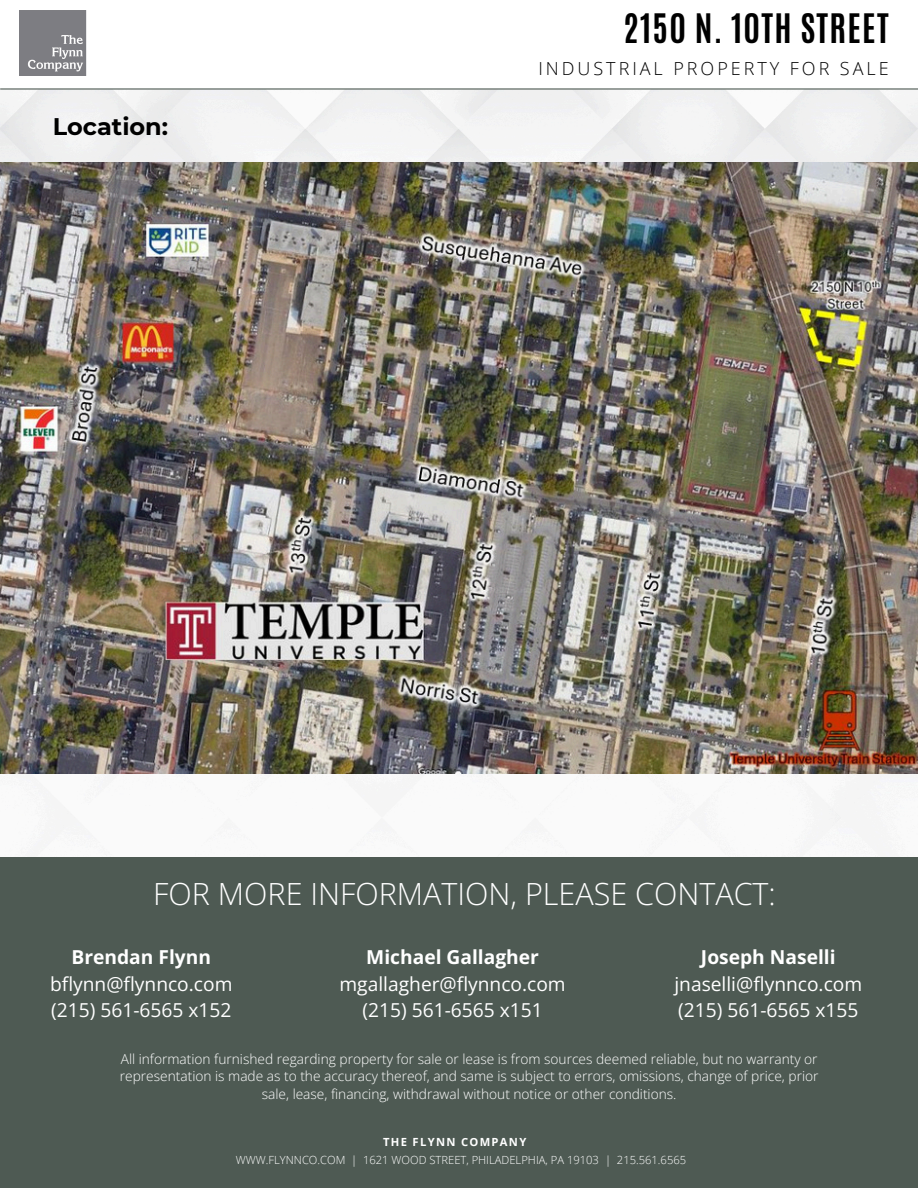
<style>
.page{position:relative;width:918px;height:1188px;background:#fff}
.page>*{position:absolute;margin:0;border:0;box-sizing:border-box;transform-origin:0 0}
.t1{font:700 33.9px "Antonio";letter-spacing:.035em;color:#000}
.t2{font:300 30.6px "Open Sans";color:#fff}
.t3{font:700 24px "Montserrat";color:#000}
.t4{font:19.2px/26.8px "Open Sans";color:#fff;text-align:center}
.t5{font:300 18px "Open Sans";letter-spacing:.165em;color:#000}
.t6{font:300 13.8px/17.5px "Open Sans";color:#fff;text-align:center}
.t7{font:300 11.25px "Open Sans";color:#fff}
.t8{font:700 11.25px "Open Sans";letter-spacing:.115em;color:#fff}
.s1{font-weight:700}
</style>
<div class="page">
<img style="left:0;top:89px;width:918px;height:758px">
<hr style="left:1px;top:88px;width:917px;height:2px;background:#4e5a53">
<img style="left:20px;top:10px;width:66px;height:66px">
<img style="left:0;top:163px;width:918px;height:610px">
<div style="left:0;top:857px;width:918px;height:331px;background:#4e5a53"></div>
<h3 class="t3" style="left:53px;top:112px;width:117px">Location:</h3>
<h5 class="t1" style="left:623px;top:4px;width:267px">2150 N. 10TH STREET</h5>
<p class="t5" style="left:538px;top:56px;width:352px">INDUSTRIAL PROPERTY FOR SALE</p>
<h6 class="t2" style="left:153px;top:873px;width:624px">FOR MORE INFORMATION, PLEASE CONTACT:</h6>
<h4 class="t4" style="left:50px;top:943px;width:184px"><span class="s1">Brendan Flynn </span>bflynn@flynnco.com (215) 561-6565 x152</h4>
<h4 class="t4" style="left:340px;top:943px;width:228px"><span class="s1">Michael Gallagher </span>mgallagher@flynnco.com (215) 561-6565 x151</h4>
<h4 class="t4" style="left:674px;top:943px;width:189px"><span class="s1">Joseph Naselli </span>jnaselli@flynnco.com (215) 561-6565 x155</h4>
<p class="t6" style="left:120px;top:1050px;width:700px">All information furnished regarding property for sale or lease is from sources deemed reliable, but no warranty or representation is made as to the accuracy thereof, and same is subject to errors, omissions, change of price, prior sale, lease, financing, withdrawal without notice or other conditions.</p>
<p class="t8" style="left:383px;top:1134px;width:145px">THE FLYNN COMPANY</p>
<h2 class="t7" style="left:236px;top:1152px;width:452px">WWW.FLYNNCO.COM | 1621 WOOD STREET, PHILADELPHIA, PA 19103 | 215.561.6565</h2>
</div>
